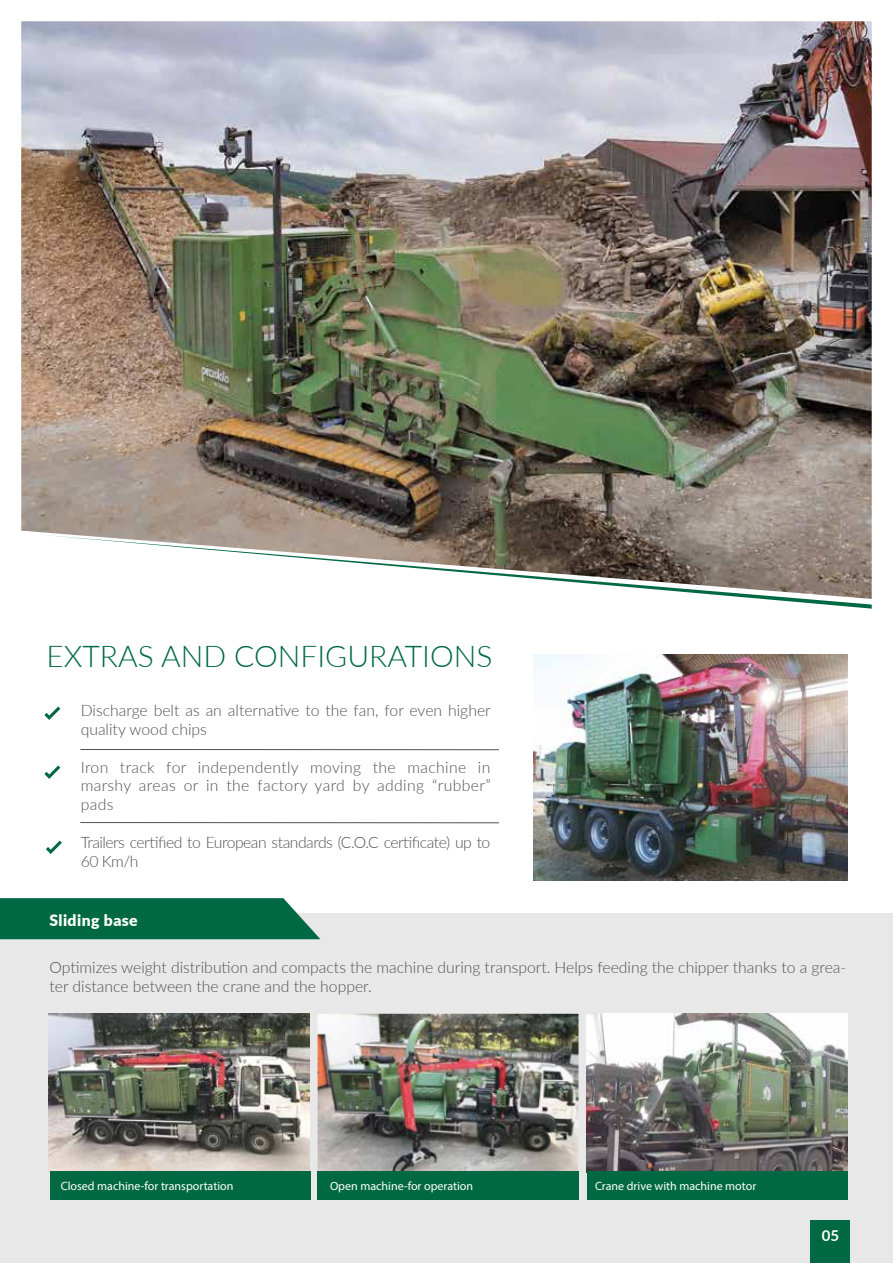
<style>
.page{position:relative;width:893px;height:1263px;background:#fff}
.page>*{position:absolute;margin:0;border:0;box-sizing:border-box;transform-origin:0 0}
.t1{font:300 30px "Lato";color:#006944}
.t2{font:300 15.75px/18.9px "Lato";color:#515151}
.t3{font:300 15.75px/18.9px "Lato";letter-spacing:-.03em;color:#515151}
.t4{font:900 15.75px "Lato";letter-spacing:.025em;color:#fff}
.t5{font:700 15px "Lato";color:#fff}
.t6{font:12px "Myriad Pro";color:#fff}
</style>
<div class="page">
<div style="left:0;top:914px;width:893px;height:349px;background:#e8e8e8"></div>
<svg style="left:0;top:898px;width:320px;height:41px;background:#0e714e"></svg>
<img style="left:49px;top:1014px;width:261px;height:158px">
<img style="left:587px;top:1014px;width:260px;height:157px">
<img style="left:318px;top:1014px;width:260px;height:157px">
<div style="left:587px;top:1171px;width:260px;height:29px;background:#006944"></div>
<div style="left:50px;top:1171px;width:260px;height:29px;background:#006944"></div>
<div style="left:318px;top:1171px;width:261px;height:29px;background:#006944"></div>
<hr style="left:80px;top:749px;width:419px;height:1px;background:#515151">
<img style="left:533px;top:703px;width:314px;height:177px">
<hr style="left:80px;top:822px;width:419px;height:1px;background:#515151">
<div style="left:810px;top:1221px;width:40px;height:42px;background:#006944"></div>
<img style="left:21px;top:21px;width:851px;height:682px">
<svg style="left:44px;top:706px;width:17px;height:14px"></svg>
<svg style="left:44px;top:765px;width:17px;height:14px"></svg>
<svg style="left:46px;top:840px;width:16px;height:14px"></svg>
<h1 class="t1" style="left:46px;top:635px;width:448px">EXTRAS AND CONFIGURATIONS</h1>
<p class="t2" style="left:81px;top:700px;width:412px">Discharge belt as an alternative to the fan, for even higher quality wood chips</p>
<p class="t2" style="left:81px;top:757px;width:411px;text-align:justify">Iron track for independently moving the machine in marshy areas or in the factory yard by adding “rubber” pads</p>
<p class="t3" style="left:81px;top:832px;width:411px">Trailers certified to European standards (C.O.C certificate) up to<br>60 Km/h</p>
<p class="t4" style="left:50px;top:909px;width:90px">Sliding base</p>
<p class="t2" style="left:49px;top:957px;width:798px">Optimizes weight distribution and compacts the machine during transport. Helps feeding the chipper thanks to a grea&shy;ter distance between the crane and the hopper.</p>
<p class="t6" style="left:61px;top:1178px;width:174px">Closed machine-for transportation</p>
<p class="t6" style="left:330px;top:1178px;width:145px">Open machine-for operation</p>
<p class="t6" style="left:595px;top:1178px;width:163px">Crane drive with machine motor</p>
<p class="t5" style="left:822px;top:1225px;width:19px">05</p>
</div>
